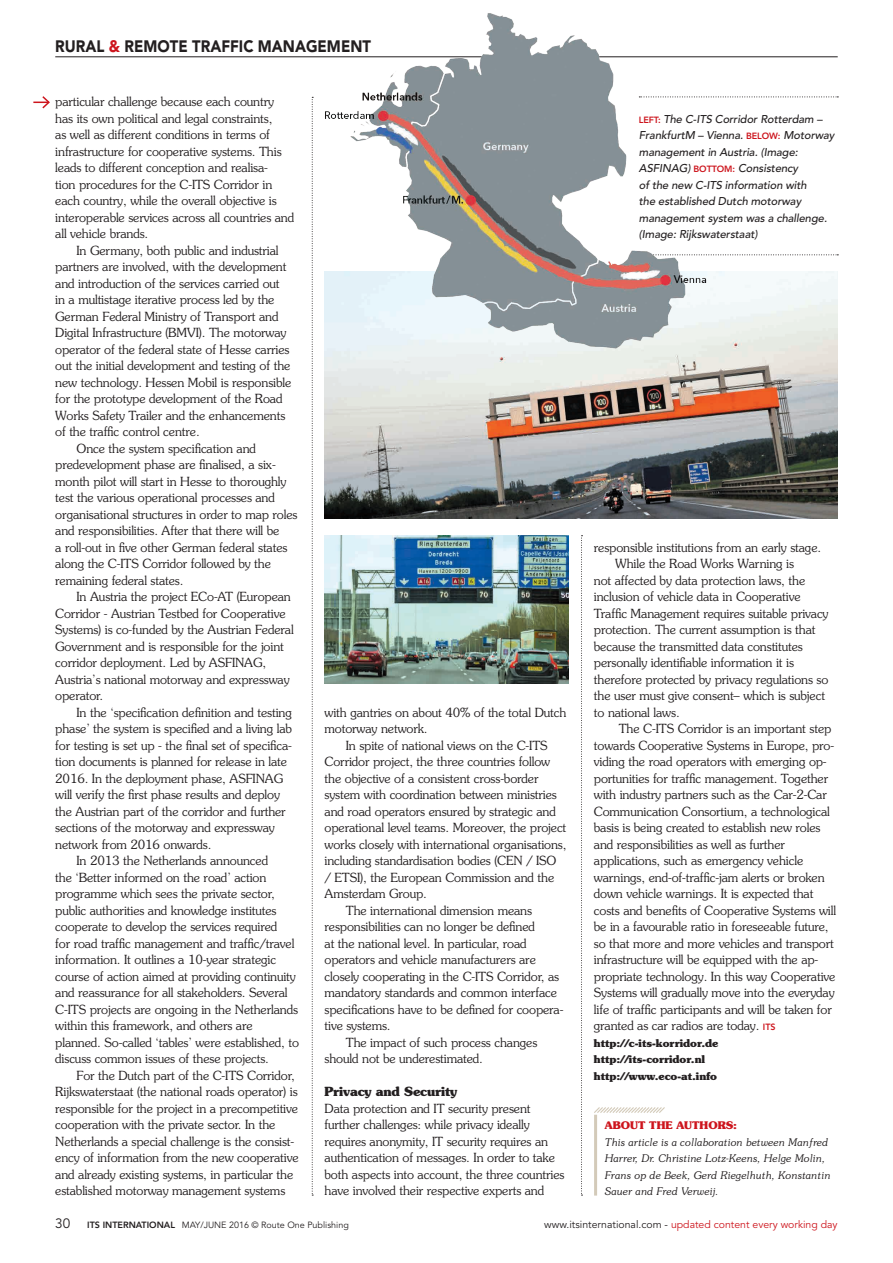
<style>
.page{position:relative;width:893px;height:1263px;background:#fff}
.page>*{position:absolute;margin:0;border:0;box-sizing:border-box;transform-origin:0 0}
.t1{font:900 16.5px "Avenir LT Std";color:#231f20;scale:.9 1}
.t2{font:13.5px "Avenir LT Std";color:#231f20}
.Body_Copy_Final{font:300 12.6px/16.5px "Souvenir Std";letter-spacing:-.01em;color:#231f20}
.Crosshead_Final{font:700 12.6px "Souvenir Std";letter-spacing:-.01em;color:#231f20}
.Caption_Final{font:italic 500 11.25px/16.5px "Avenir LT Std";letter-spacing:-.01em;color:#231f20}
.Body_Copy_Final-2{font:italic 300 10.5px/16.5px "Souvenir Std";color:#231f20}
.t3{font:700 10.5px "Souvenir Std";color:#231f20}
.t4{font:10.5px "Avenir LT Std";color:#cd151d}
.Body_Copy_Final-3{font:700 10.5px "Souvenir Std";color:#cd151d}
.t5{font:9px "Avenir LT Std";color:#231f20}
.s1{color:#cd151d}
.s2{font-weight:800;font-style:normal;font-size:9px;color:#cd151d}
.s3{font-family:"Avenir LT Std";font-weight:800;font-size:9px;color:#cd151d}
.s4{font-weight:800}
.s5{color:#231f20}
</style>
<div class="page">
<hr style="left:55px;top:57px;width:783px;height:1px;background:#231f20">
<svg style="left:312px;top:392px;width:1px;height:804px"></svg>
<svg style="left:581px;top:535px;width:1px;height:661px"></svg>
<svg style="left:594px;top:1107px;width:71px;height:6px"></svg>
<hr style="left:594px;top:1115px;width:3px;height:80px;background:#d3cab9">
<img style="left:325px;top:271px;width:513px;height:248px">
<img style="left:325px;top:535px;width:243px;height:149px">
<svg style="left:766px;top:97px;width:72px;height:1px"></svg>
<svg style="left:766px;top:254px;width:72px;height:1px"></svg>
<img style="left:312px;top:13px;width:454px;height:379px">
<svg style="left:33px;top:96px;width:17px;height:13px"></svg>
<p class="t1" style="left:55px;top:36px;width:352px">RURAL <span class="s1">&amp;</span> REMOTE TRAFFIC MANAGEMENT</p>
<p class="Body_Copy_Final" style="left:55px;top:94px;width:241px">particular challenge because each country has its own political and legal constraints,<br>as well as different conditions in terms of infrastructure for cooperative systems. This leads to different conception and realisa-<br>tion procedures for the C-ITS Corridor in each country, while the overall objective is interoperable services across all countries and all vehicle brands.</p>
<p class="Body_Copy_Final" style="left:55px;top:242px;width:238px;text-indent:21px">In Germany, both public and industrial partners are involved, with the development and introduction of the services carried out in a multistage iterative process led by the German Federal Ministry of Transport and Digital Infrastructure (BMVI). The motorway operator of the federal state of Hesse carries out the initial development and testing of the new technology. Hessen Mobil is responsible for the prototype development of the Road Works Safety Trailer and the enhancements of the traffic control centre.</p>
<p class="Body_Copy_Final" style="left:55px;top:440px;width:244px;text-indent:21px">Once the system specification and predevelopment phase are finalised, a six&shy;month pilot will start in Hesse to thoroughly test the various operational processes and organisational structures in order to map roles and responsibilities. After that there will be<br>a roll-out in five other German federal states along the C-ITS Corridor followed by the remaining federal states.</p>
<p class="Body_Copy_Final" style="left:55px;top:589px;width:240px;text-indent:21px">In Austria the project ECo-AT (European Corridor - Austrian Testbed for Cooperative Systems) is co-funded by the Austrian Federal Government and is responsible for the joint corridor deployment. Led by ASFINAG, Austria’s national motorway and expressway operator.</p>
<p class="Body_Copy_Final" style="left:55px;top:704px;width:238px;text-indent:21px">In the ‘specification definition and testing phase’ the system is specified and a living lab for testing is set up - the final set of specifica&shy;tion documents is planned for release in late 2016. In the deployment phase, ASFINAG will verify the first phase results and deploy the Austrian part of the corridor and further sections of the motorway and expressway network from 2016 onwards.</p>
<p class="Body_Copy_Final" style="left:55px;top:853px;width:245px;text-indent:21px">In 2013 the Netherlands announced<br>the ‘Better informed on the road’ action programme which sees the private sector, public authorities and knowledge institutes cooperate to develop the services required<br>for road traffic management and traffic/travel information. It outlines a 10-year strategic course of action aimed at providing continuity and reassurance for all stakeholders. Several C-ITS projects are ongoing in the Netherlands within this framework, and others are planned. So-called ‘tables’ were established, to discuss common issues of these projects.</p>
<p class="Body_Copy_Final" style="left:55px;top:1067px;width:245px;text-indent:21px">For the Dutch part of the C-ITS Corridor, Rijkswaterstaat (the national roads operator) is responsible for the project in a precompetitive cooperation with the private sector. In the Netherlands a special challenge is the consist&shy;ency of information from the new cooperative and already existing systems, in particular the established motorway management systems</p>
<p class="Body_Copy_Final" style="left:325px;top:704px;width:243px">with gantries on about 40% of the total Dutch motorway network.</p>
<p class="Body_Copy_Final" style="left:325px;top:737px;width:243px;text-indent:21px">In spite of national views on the C-ITS Corridor project, the three countries follow the objective of a consistent cross-border system with coordination between ministries and road operators ensured by strategic and operational level teams. Moreover, the project works closely with international organisations, including standardisation bodies (CEN / ISO<br>/ ETSI), the European Commission and the Amsterdam Group.</p>
<p class="Body_Copy_Final" style="left:325px;top:902px;width:240px;text-indent:21px">The international dimension means responsibilities can no longer be defined<br>at the national level. In particular, road operators and vehicle manufacturers are closely cooperating in the C-ITS Corridor, as mandatory standards and common interface specifications have to be defined for coopera&shy;tive systems.</p>
<p class="Body_Copy_Final" style="left:325px;top:1034px;width:214px;text-indent:21px">The impact of such process changes should not be underestimated.</p>
<p class="Crosshead_Final" style="left:325px;top:1084px;width:134px">Privacy and Security</p>
<p class="Body_Copy_Final" style="left:325px;top:1100px;width:241px">Data protection and IT security present further challenges: while privacy ideally requires anonymity, IT security requires an authentication of messages. In order to take both aspects into account, the three countries have involved their respective experts and</p>
<p class="Caption_Final" style="left:639px;top:111px;width:197px"><span class="s2">LEFT:</span> The C-ITS Corridor Rotterdam – FrankfurtM – Vienna. <span class="s2">BELOW:</span> Motorway management in Austria. (Image:<br>ASFINAG) <span class="s2">BOTTOM:</span> Consistency<br>of the new C-ITS information with<br>the established Dutch motorway management system was a challenge. (Image: Rijkswaterstaat)</p>
<p class="Body_Copy_Final" style="left:594px;top:539px;width:229px">responsible institutions from an early stage.</p>
<p class="Body_Copy_Final" style="left:594px;top:556px;width:236px;text-indent:21px">While the Road Works Warning is<br>not affected by data protection laws, the inclusion of vehicle data in Cooperative Traffic Management requires suitable privacy protection. The current assumption is that because the transmitted data constitutes personally identifiable information it is therefore protected by privacy regulations so the user must give consent– which is subject to national laws.</p>
<p class="Body_Copy_Final" style="left:594px;top:721px;width:244px;text-indent:25px">The C-ITS Corridor is an important step towards Cooperative Systems in Europe, pro&shy;viding the road operators with emerging op&shy;portunities for traffic management. Together with industry partners such as the Car-2-Car Communication Consortium, a technological basis is being created to establish new roles and responsibilities as well as further applications, such as emergency vehicle warnings, end-of-traffic-jam alerts or broken down vehicle warnings. It is expected that costs and benefits of Cooperative Systems will be in a favourable ratio in foreseeable future, so that more and more vehicles and transport infrastructure will be equipped with the ap&shy;propriate technology. In this way Cooperative Systems will gradually move into the everyday life of traffic participants and will be taken for granted as car radios are today. <span class="s3">ITS</span></p>
<p class="t3" style="left:594px;top:1036px;width:126px">http://c-its-korridor.de</p>
<p class="t3" style="left:594px;top:1053px;width:113px">http://its-corridor.nl</p>
<p class="t3" style="left:594px;top:1069px;width:125px">http://www.eco-at.info</p>
<p class="Body_Copy_Final-3" style="left:605px;top:1119px;width:134px">ABOUT THE AUTHORS:</p>
<p class="Body_Copy_Final-2" style="left:605px;top:1134px;width:227px">This article is a collaboration between Manfred Harrer, Dr. Christine Lotz-Keens, Helge Molin, Frans op de Beek, Gerd Riegelhuth, Konstantin Sauer and Fred Verweij.</p>
<p class="t2" style="left:55px;top:1216px;width:17px">30</p>
<p class="t5" style="left:87px;top:1220px;width:263px"><span class="s4">ITS INTERNATIONAL</span> MAY/JUNE 2016 © Route One Publishing</p>
<p class="t4" style="left:544px;top:1219px;width:295px"><span class="s5">www.itsinternational.com -</span> updated content every working day</p>
</div>
